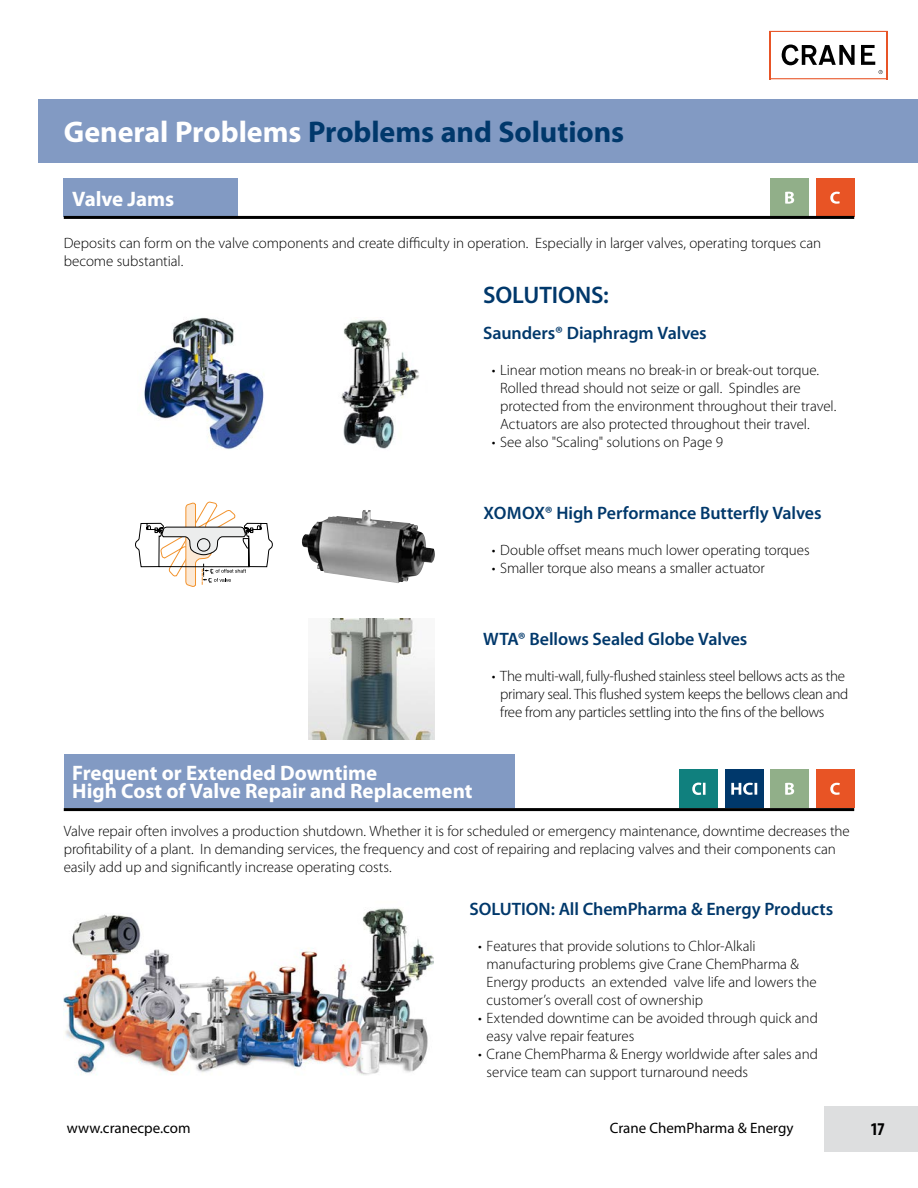
<style>
.page{position:relative;width:918px;height:1188px;background:#fff}
.page>*{position:absolute;margin:0;border:0;box-sizing:border-box;transform-origin:0 0}
.t1{font:700 30px "Myriad Pro";letter-spacing:-.005em;color:#00386b}
.t2{font:600 24px "Myriad Pro";letter-spacing:-.005em;color:#00386b}
.t3{font:700 21px/18px "Myriad Pro";letter-spacing:-.005em;color:#fff}
.t4{font:600 18px "Myriad Pro";letter-spacing:-.005em;color:#00386b}
.t5{font:700 condensed 18px "Myriad Pro";color:#000}
.t6{font:300 15px/18px "Myriad Pro";letter-spacing:-.005em;color:#000}
.t7{font:300 15px/18px "Myriad Pro";letter-spacing:-.025em;color:#000}
.t8{font:15px "Myriad Pro";color:#000}
.s1{color:#fff}
</style>
<div class="page">
<svg style="left:782px;top:45px;width:73px;height:20px"></svg>
<hr style="left:770px;top:78px;width:118px;height:1px;background:#e85426">
<hr style="left:887px;top:31px;width:1px;height:48px;background:#e85426">
<hr style="left:769px;top:31px;width:119px;height:1px;background:#e85426">
<hr style="left:769px;top:31px;width:1px;height:48px;background:#e85426">
<svg style="left:861px;top:45px;width:22px;height:29px"></svg>
<div style="left:38px;top:99px;width:880px;height:64px;background:#829ac3"></div>
<div style="left:824px;top:1107px;width:94px;height:45px;background:#dddedf"></div>
<div style="left:64px;top:179px;width:174px;height:38px;background:#829ac3"></div>
<div style="left:64px;top:755px;width:450px;height:53px;background:#829ac3"></div>
<img style="left:341px;top:319px;width:78px;height:130px">
<svg style="left:135px;top:501px;width:138px;height:86px"></svg>
<img style="left:302px;top:510px;width:133px;height:73px">
<img style="left:144px;top:317px;width:120px;height:133px">
<img style="left:64px;top:908px;width:369px;height:167px">
<img style="left:308px;top:618px;width:127px;height:122px">
<div style="left:680px;top:770px;width:38px;height:38px;background:#10807e"></div>
<svg style="left:692px;top:783px;width:14px;height:12px"></svg>
<div style="left:725px;top:770px;width:38px;height:38px;background:#00386b"></div>
<svg style="left:731px;top:783px;width:26px;height:12px"></svg>
<div style="left:771px;top:770px;width:38px;height:38px;background:#91af89"></div>
<svg style="left:785px;top:783px;width:9px;height:12px"></svg>
<div style="left:816px;top:770px;width:38px;height:38px;background:#e85425"></div>
<svg style="left:830px;top:783px;width:10px;height:12px"></svg>
<div style="left:771px;top:179px;width:38px;height:38px;background:#91af89"></div>
<svg style="left:785px;top:192px;width:9px;height:12px"></svg>
<div style="left:816px;top:179px;width:38px;height:38px;background:#e85425"></div>
<svg style="left:830px;top:192px;width:10px;height:12px"></svg>
<hr style="left:64px;top:808px;width:790px;height:3px;background:#000">
<hr style="left:64px;top:216px;width:790px;height:3px;background:#000">
<h1 class="t1" style="left:64px;top:115px;width:562px"><span class="s1">General Problems</span> Problems and Solutions</h1>
<h3 class="t3" style="left:72px;top:190px;width:104px">Valve Jams</h3>
<p class="t6" style="left:64px;top:234px;width:759px">Deposits can form on the valve components and create difficulty in operation. Especially in larger valves, operating torques can become substantial.</p>
<h2 class="t2" style="left:483px;top:280px;width:127px">SOLUTIONS:</h2>
<p class="t4" style="left:483px;top:321px;width:225px">Saunders® Diaphragm Valves</p>
<p class="t6" style="left:500px;top:361px;width:338px;text-indent:-9px">• Linear motion means no break-in or break-out torque.<br>Rolled thread should not seize or gall. Spindles are protected from the environment throughout their travel.<br>Actuators are also protected throughout their travel.</p>
<p class="t6" style="left:492px;top:433px;width:233px">• See also "Scaling" solutions on Page 9</p>
<p class="t4" style="left:483px;top:501px;width:340px">XOMOX® High Performance Butterfly Valves</p>
<p class="t6" style="left:492px;top:541px;width:320px">• Double offset means much lower operating torques</p>
<p class="t6" style="left:492px;top:559px;width:275px">• Smaller torque also means a smaller actuator</p>
<p class="t4" style="left:483px;top:627px;width:266px">WTA® Bellows Sealed Globe Valves</p>
<p class="t7" style="left:500px;top:667px;width:350px;text-indent:-9px">• The multi-wall, fully-flushed stainless steel bellows acts as the primary seal. This flushed system keeps the bellows clean and free from any particles settling into the fins of the bellows</p>
<h3 class="t3" style="left:72px;top:764px;width:402px">Frequent or Extended Downtime<br>High Cost of Valve Repair and Replacement</h3>
<p class="t6" style="left:64px;top:822px;width:788px">Valve repair often involves a production shutdown. Whether it is for scheduled or emergency maintenance, downtime decreases the profitability of a plant. In demanding services, the frequency and cost of repairing and replacing valves and their components can easily add up and significantly increase operating costs.</p>
<p class="t4" style="left:470px;top:897px;width:365px">SOLUTION: All ChemPharma &amp; Energy Products</p>
<p class="t6" style="left:487px;top:937px;width:332px;text-indent:-9px">• Features that provide solutions to Chlor-Alkali manufacturing problems give Crane ChemPharma &amp; Energy products an extended valve life and lowers the customer’s overall cost of ownership</p>
<p class="t6" style="left:487px;top:1009px;width:333px;text-indent:-9px">• Extended downtime can be avoided through quick and easy valve repair features</p>
<p class="t6" style="left:487px;top:1045px;width:333px;text-indent:-9px">• Crane ChemPharma &amp; Energy worldwide after sales and service team can support turnaround needs</p>
<p class="t8" style="left:67px;top:1119px;width:125px">www.cranecpe.com</p>
<p class="t8" style="left:610px;top:1118px;width:185px">Crane ChemPharma &amp; Energy</p>
<p class="t5" style="left:871px;top:1119px;width:16px">17</p>
</div>
